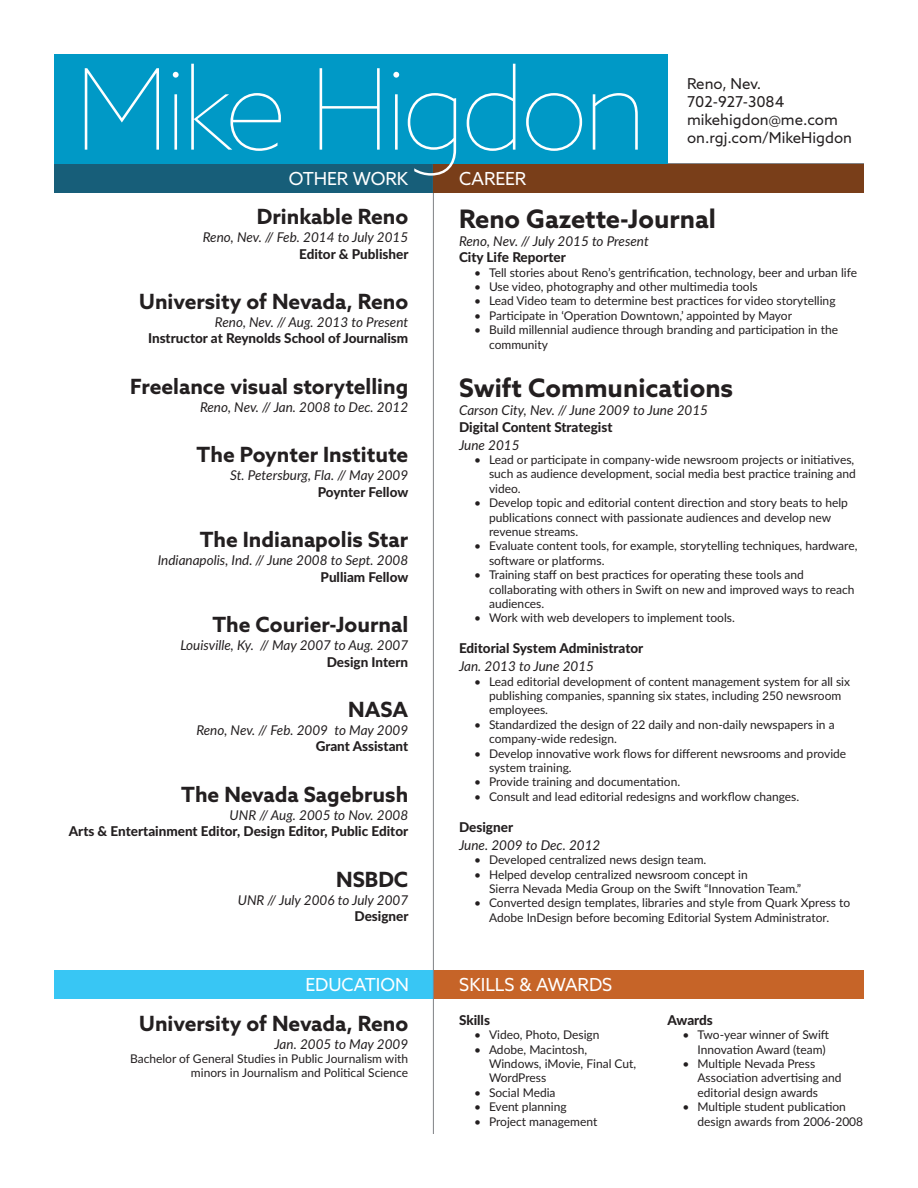
<style>
.page{position:relative;width:918px;height:1188px;background:#fff}
.page>*{position:absolute;margin:0;border:0;box-sizing:border-box;transform-origin:0 0}
.t1{font:100 112.5px "Azo Sans";letter-spacing:-.06em;color:#fff}
.Career_Company{font:700 25.5px "Azo Sans";color:#231f20}
.Other_Company{font:700 21px "Azo Sans";color:#231f20}
.Section_Head{font:18px "Azo Sans";letter-spacing:-.005em;color:#fff}
.t2{font:15px "Azo Sans";color:#231f20}
.Location_-_Date{font:italic 13.5px "Lato";color:#231f20}
.t3{font:800 13.5px "Lato";color:#231f20}
.Job_Descrip__No_Bull{font:12px/14.4px "Lato";color:#231f20}
</style>
<div class="page">
<div style="left:434px;top:971px;width:430px;height:28px;background:#c66428"></div>
<div style="left:54px;top:971px;width:379px;height:28px;background:#38c6f4"></div>
<div style="left:54px;top:164px;width:380px;height:28px;background:#175e79"></div>
<hr style="left:433px;top:129px;width:1px;height:1005px;background:#808285">
<hr style="left:54px;top:163px;width:810px;height:1px;background:#808285">
<div style="left:434px;top:164px;width:430px;height:28px;background:#793e19"></div>
<div style="left:54px;top:54px;width:614px;height:109px;background:#0099c6"></div>
<p class="t1" style="left:74px;top:37px;width:576px">Mike Higdon</p>
<p class="Section_Head" style="left:289px;top:167px;width:121px">OTHER WORK</p>
<p class="Section_Head" style="left:459px;top:167px;width:69px">CAREER</p>
<p class="t2" style="left:687px;top:74px;width:76px">Reno, Nev.</p>
<p class="t2" style="left:687px;top:92px;width:99px">702-927-3084</p>
<p class="t2" style="left:687px;top:110px;width:152px">mikehigdon@me.com</p>
<p class="t2" style="left:687px;top:128px;width:167px">on.rgj.com/MikeHigdon</p>
<p class="Other_Company" style="left:257px;top:203px;width:153px">Drinkable Reno</p>
<p class="Location_-_Date" style="left:203px;top:228px;width:207px">Reno, Nev. // Feb. 2014 to July 2015</p>
<p class="t3" style="left:299px;top:244px;width:111px">Editor &amp; Publisher</p>
<p class="Other_Company" style="left:139px;top:288px;width:270px">University of Nevada, Reno</p>
<p class="Location_-_Date" style="left:215px;top:312px;width:195px">Reno, Nev. // Aug. 2013 to Present</p>
<p class="t3" style="left:148px;top:329px;width:262px">Instructor at Reynolds School of Journalism</p>
<p class="Other_Company" style="left:130px;top:372px;width:280px">Freelance visual storytelling</p>
<p class="Location_-_Date" style="left:200px;top:397px;width:210px">Reno, Nev. // Jan. 2008 to Dec. 2012</p>
<p class="Other_Company" style="left:197px;top:441px;width:213px">The Poynter Institute</p>
<p class="Location_-_Date" style="left:230px;top:466px;width:180px">St. Petersburg, Fla. // May 2009</p>
<p class="t3" style="left:318px;top:482px;width:92px">Poynter Fellow</p>
<p class="Other_Company" style="left:200px;top:526px;width:210px">The Indianapolis Star</p>
<p class="Location_-_Date" style="left:158px;top:551px;width:252px">Indianapolis, Ind. // June 2008 to Sept. 2008</p>
<p class="t3" style="left:321px;top:567px;width:89px">Pulliam Fellow</p>
<p class="Other_Company" style="left:212px;top:611px;width:197px">The Courier-Journal</p>
<p class="Location_-_Date" style="left:180px;top:636px;width:229px">Louisville, Ky. // May 2007 to Aug. 2007</p>
<p class="t3" style="left:327px;top:652px;width:83px">Design Intern</p>
<p class="Other_Company" style="left:348px;top:696px;width:62px">NASA</p>
<p class="Location_-_Date" style="left:196px;top:720px;width:213px">Reno, Nev. // Feb. 2009 to May 2009</p>
<p class="t3" style="left:316px;top:737px;width:94px">Grant Assistant</p>
<p class="Other_Company" style="left:181px;top:780px;width:229px">The Nevada Sagebrush</p>
<p class="Location_-_Date" style="left:230px;top:805px;width:180px">UNR // Aug. 2005 to Nov. 2008</p>
<p class="t3" style="left:69px;top:821px;width:341px">Arts &amp; Entertainment Editor, Design Editor, Public Editor</p>
<p class="Other_Company" style="left:336px;top:865px;width:73px">NSBDC</p>
<p class="Location_-_Date" style="left:238px;top:890px;width:172px">UNR // July 2006 to July 2007</p>
<p class="t3" style="left:354px;top:906px;width:56px">Designer</p>
<p class="Career_Company" style="left:459px;top:202px;width:258px">Reno Gazette-Journal</p>
<p class="Location_-_Date" style="left:459px;top:231px;width:191px">Reno, Nev. // July 2015 to Present</p>
<p class="t3" style="left:459px;top:247px;width:108px">City Life Reporter</p>
<p class="Job_Descrip__No_Bull" style="left:474px;top:264px;width:385px">• Tell stories about Reno’s gentrification, technology, beer and urban life</p>
<p class="Job_Descrip__No_Bull" style="left:474px;top:279px;width:285px">• Use video, photography and other multimedia tools</p>
<p class="Job_Descrip__No_Bull" style="left:474px;top:293px;width:363px">• Lead Video team to determine best practices for video storytelling</p>
<p class="Job_Descrip__No_Bull" style="left:474px;top:308px;width:320px">• Participate in ‘Operation Downtown,’ appointed by Mayor</p>
<p class="Job_Descrip__No_Bull" style="left:489px;top:322px;width:350px;text-indent:-15px">• Build millennial audience through branding and participation in the community</p>
<p class="Career_Company" style="left:459px;top:371px;width:276px">Swift Communications</p>
<p class="Location_-_Date" style="left:459px;top:401px;width:251px">Carson City, Nev. // June 2009 to June 2015</p>
<p class="t3" style="left:459px;top:417px;width:155px">Digital Content Strategist</p>
<p class="Location_-_Date" style="left:459px;top:435px;width:62px">June 2015</p>
<p class="Job_Descrip__No_Bull" style="left:489px;top:452px;width:368px;text-indent:-15px">• Lead or participate in company-wide newsroom projects or initiatives, such as audience development, social media best practice training and video.</p>
<p class="Job_Descrip__No_Bull" style="left:489px;top:495px;width:360px;text-indent:-15px">• Develop topic and editorial content direction and story beats to help publications connect with passionate audiences and develop new revenue streams.</p>
<p class="Job_Descrip__No_Bull" style="left:489px;top:538px;width:370px;text-indent:-15px">• Evaluate content tools, for example, storytelling techniques, hardware, software or platforms.</p>
<p class="Job_Descrip__No_Bull" style="left:489px;top:567px;width:367px;text-indent:-15px">• Training staff on best practices for operating these tools and collaborating with others in Swift on new and improved ways to reach audiences.</p>
<p class="Job_Descrip__No_Bull" style="left:474px;top:610px;width:262px">• Work with web developers to implement tools.</p>
<p class="t3" style="left:459px;top:638px;width:186px">Editorial System Administrator</p>
<p class="Location_-_Date" style="left:459px;top:657px;width:136px">Jan. 2013 to June 2015</p>
<p class="Job_Descrip__No_Bull" style="left:489px;top:674px;width:363px;text-indent:-15px">• Lead editorial development of content management system for all six publishing companies, spanning six states, including 250 newsroom employees.</p>
<p class="Job_Descrip__No_Bull" style="left:489px;top:717px;width:347px;text-indent:-15px">• Standardized the design of 22 daily and non-daily newspapers in a company-wide redesign.</p>
<p class="Job_Descrip__No_Bull" style="left:489px;top:746px;width:359px;text-indent:-15px">• Develop innovative work flows for different newsrooms and provide system training.</p>
<p class="Job_Descrip__No_Bull" style="left:474px;top:774px;width:208px">• Provide training and documentation.</p>
<p class="Job_Descrip__No_Bull" style="left:474px;top:789px;width:327px">• Consult and lead editorial redesigns and workflow changes.</p>
<p class="t3" style="left:459px;top:817px;width:56px">Designer</p>
<p class="Location_-_Date" style="left:459px;top:835px;width:143px">June. 2009 to Dec. 2012</p>
<p class="Job_Descrip__No_Bull" style="left:474px;top:852px;width:234px">• Developed centralized news design team.</p>
<p class="Job_Descrip__No_Bull" style="left:489px;top:867px;width:314px;text-indent:-15px">• Helped develop centralized newsroom concept in<br>Sierra Nevada Media Group on the Swift “Innovation Team.”</p>
<p class="Job_Descrip__No_Bull" style="left:474px;top:895px;width:378px;text-align:center">• Converted design templates, libraries and style from Quark Xpress to<br>Adobe InDesign before becoming Editorial System Administrator.</p>
<p class="Section_Head" style="left:306px;top:973px;width:105px">EDUCATION</p>
<p class="Section_Head" style="left:459px;top:973px;width:155px">SKILLS &amp; AWARDS</p>
<p class="Other_Company" style="left:139px;top:1009px;width:270px">University of Nevada, Reno</p>
<p class="Location_-_Date" style="left:274px;top:1034px;width:135px">Jan. 2005 to May 2009</p>
<p class="Job_Descrip__No_Bull" style="left:130px;top:1051px;width:280px;text-align:right">Bachelor of General Studies in Public Journalism with minors in Journalism and Political Science</p>
<p class="t3" style="left:459px;top:1010px;width:33px">Skills</p>
<p class="Job_Descrip__No_Bull" style="left:474px;top:1027px;width:127px">• Video, Photo, Design</p>
<p class="Job_Descrip__No_Bull" style="left:489px;top:1042px;width:149px;text-indent:-15px">• Adobe, Macintosh,<br>Windows, iMovie, Final Cut,<br>WordPress</p>
<p class="Job_Descrip__No_Bull" style="left:474px;top:1085px;width:83px">• Social Media</p>
<p class="Job_Descrip__No_Bull" style="left:474px;top:1099px;width:94px">• Event planning</p>
<p class="Job_Descrip__No_Bull" style="left:474px;top:1114px;width:125px">• Project management</p>
<p class="t3" style="left:668px;top:1010px;width:47px">Awards</p>
<p class="Job_Descrip__No_Bull" style="left:682px;top:1027px;width:148px;text-align:right">• Two-year winner of Swift<br>Innovation Award (team)</p>
<p class="Job_Descrip__No_Bull" style="left:698px;top:1056px;width:146px;text-indent:-15px">• Multiple Nevada Press<br>Association advertising and editorial design awards</p>
<p class="Job_Descrip__No_Bull" style="left:698px;top:1099px;width:167px;text-indent:-15px">• Multiple student publication design awards from 2006-2008</p>
</div>
